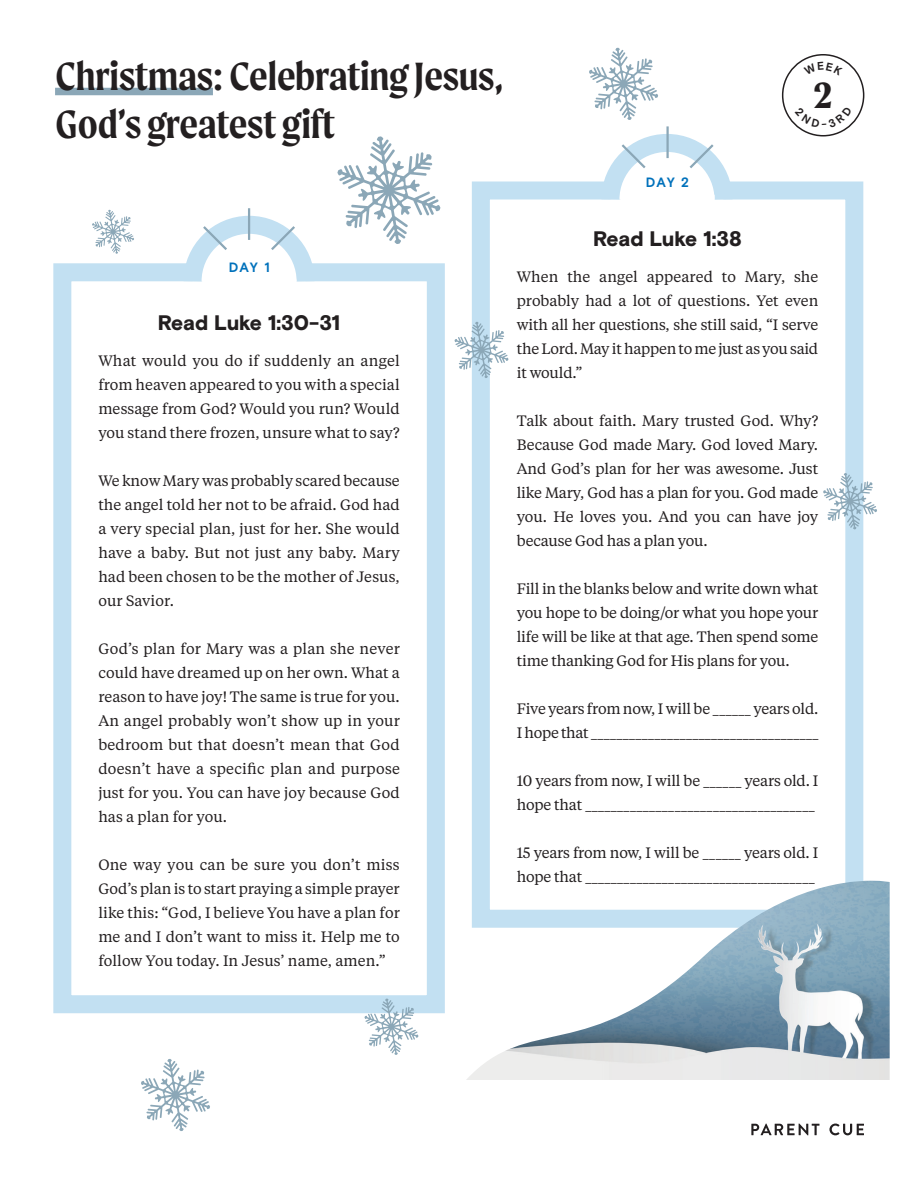
<style>
.page{position:relative;width:918px;height:1188px;background:#fff}
.page>*{position:absolute;margin:0;border:0;box-sizing:border-box;transform-origin:0 0}
.t1{font:600 42px/48px "Moret";letter-spacing:-.005em;color:#231f20}
.Week_Number{font:700 39px "Moret";color:#231f20}
.Daily_Scripture{font:900 21px "Basis Grotesque";letter-spacing:-.015em;color:#231f20}
.Body_Copy{font:15px/24px "Tiempos Text";letter-spacing:-.01em;color:#231f20;text-align:justify}
.Day_Marker_-_2nd-3rd{font:700 13.5px "Basis Grotesque";letter-spacing:.07em;color:#0071bb}
</style>
<div class="page">
<div style="left:53px;top:263px;width:392px;height:750px;border:18px solid #c2e0f2"></div>
<div style="left:472px;top:182px;width:391px;height:746px;border:18px solid #c2e0f2"></div>
<svg style="left:175px;top:208px;width:149px;height:74px"></svg>
<svg style="left:751px;top:1124px;width:68px;height:11px"></svg>
<svg style="left:829px;top:1124px;width:35px;height:11px"></svg>
<div style="left:202px;top:279px;width:94px;height:9px;background:#fff"></div>
<img style="left:466px;top:881px;width:424px;height:199px">
<svg style="left:589px;top:48px;width:152px;height:153px"></svg>
<svg style="left:141px;top:1059px;width:69px;height:72px"></svg>
<svg style="left:337px;top:136px;width:103px;height:108px"></svg>
<svg style="left:364px;top:999px;width:54px;height:56px"></svg>
<svg style="left:823px;top:473px;width:54px;height:56px"></svg>
<svg style="left:455px;top:322px;width:53px;height:56px"></svg>
<svg style="left:92px;top:210px;width:42px;height:44px"></svg>
<div style="left:782px;top:54px;width:82px;height:82px;border:2px solid #231f20;border-radius:50%"></div>
<div style="left:55px;top:88px;width:158px;height:7px;background:#8ba7b7"></div>
<svg style="left:795px;top:121px;width:57px;height:7px"></svg>
<h1 class="t1" style="left:55px;top:52px;width:450px">Christmas: Celebrating Jesus,<br>God’s greatest gift</h1>
<p class="Day_Marker_-_2nd-3rd" style="left:646px;top:174px;width:45px">DAY 2</p>
<p class="Week_Number" style="left:814px;top:72px;width:20px">2</p>
<p class="Day_Marker_-_2nd-3rd" style="left:229px;top:259px;width:42px">DAY 1</p>
<p class="Daily_Scripture" style="left:158px;top:310px;width:184px">Read Luke 1:30-31</p>
<p class="Body_Copy" style="left:98px;top:348px;width:303px">What would you do if suddenly an angel from heaven appeared to you with a special message from God? Would you run? Would you stand there frozen, unsure what to say?</p>
<p class="Body_Copy" style="left:98px;top:468px;width:303px">We know Mary was probably scared because the angel told her not to be afraid. God had a very special plan, just for her. She would have a baby. But not just any baby. Mary had been chosen to be the mother of Jesus, our Savior.</p>
<p class="Body_Copy" style="left:98px;top:636px;width:303px">God’s plan for Mary was a plan she never could have dreamed up on her own. What a reason to have joy! The same is true for you.<br>An angel probably won’t show up in your bedroom but that doesn’t mean that God doesn’t have a specific plan and purpose just for you. You can have joy because God has a plan for you.</p>
<p class="Body_Copy" style="left:98px;top:852px;width:303px">One way you can be sure you don’t miss God’s plan is to start praying a simple prayer like this: “God, I believe You have a plan for me and I don’t want to miss it. Help me to follow You today. In Jesus’ name, amen.”</p>
<p class="Daily_Scripture" style="left:593px;top:226px;width:150px">Read Luke 1:38</p>
<p class="Body_Copy" style="left:517px;top:264px;width:303px">When the angel appeared to Mary, she probably had a lot of questions. Yet even with all her questions, she still said, “I serve the Lord. May it happen to me just as you said it would.”</p>
<p class="Body_Copy" style="left:517px;top:408px;width:303px">Talk about faith. Mary trusted God. Why?<br>Because God made Mary. God loved Mary.<br>And God’s plan for her was awesome. Just like Mary, God has a plan for you. God made you. He loves you. And you can have joy because God has a plan you.</p>
<p class="Body_Copy" style="left:517px;top:576px;width:303px">Fill in the blanks below and write down what you hope to be doing/or what you hope your life will be like at that age. Then spend some time thanking God for His plans for you.</p>
<p class="Body_Copy" style="left:517px;top:696px;width:303px">Five years from now, I will be ______ years old.<br>I hope that ____________________________________</p>
<p class="Body_Copy" style="left:517px;top:768px;width:303px">10 years from now, I will be ______ years old. I hope that ____________________________________</p>
<p class="Body_Copy" style="left:517px;top:840px;width:303px">15 years from now, I will be ______ years old. I hope that ____________________________________</p>
</div>
